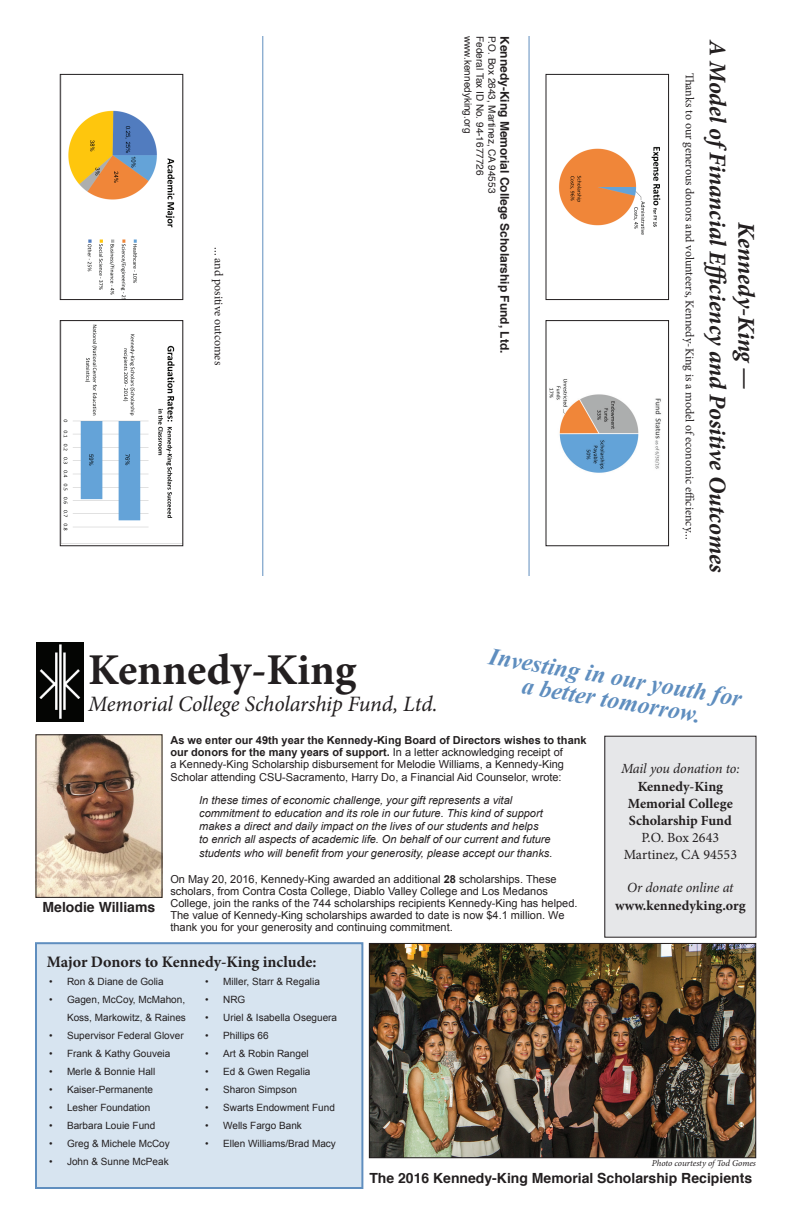
<style>
.page{position:relative;width:792px;height:1224px;background:#fff}
.page>*{position:absolute;margin:0;border:0;box-sizing:border-box;transform-origin:0 0}
.t1{font:700 44px "Minion Pro";color:#231f20}
.t2{font:italic 700 24px/28.8px "Minion Pro";letter-spacing:-.005em;color:#231f20;text-align:center}
.t3{font:italic 700 24px/23px "Times New Roman";color:#5f8ebf;text-align:center}
.t4{font:italic 22px "Minion Pro";letter-spacing:-.01em;color:#231f20}
.t5{font:700 16px "Minion Pro";color:#231f20}
.t6{font:700 14px "Helvetica";color:#231f20}
.t7{font:700 14px/16.8px "Minion Pro";color:#231f20;text-align:center}
.t8{font:italic 14px "Minion Pro";letter-spacing:-.01em;color:#231f20}
.t9{font:14px/16.8px "Minion Pro";color:#231f20;text-align:center}
.t10{font:12px "Minion Pro";letter-spacing:-.005em;color:#231f20}
.t11{font:700 12px "Helvetica";color:#231f20}
.t12{font:11px/12.1px "Arial";color:#231f20}
.t13{font:italic 11px/13.2px "Arial";color:#231f20}
.t14{font:10px/18px "Arial";color:#231f20;text-align:right}
.t15{font:10px "Helvetica";color:#231f20}
.t16{font:italic 9px "Minion Pro";letter-spacing:-.01em;color:#231f20}
.s1{font-weight:700}
</style>
<div class="page">
<img style="left:371px;top:945px;width:383px;height:211px">
<div style="left:369px;top:943px;width:387px;height:215px;border:1px solid #231f20"></div>
<img style="left:38px;top:737px;width:122px;height:159px">
<div style="left:36px;top:735px;width:126px;height:163px;border:1px solid #231f20"></div>
<div style="left:36px;top:943px;width:326px;height:245px;background:#d7e4f0"></div>
<div style="left:35px;top:942px;width:328px;height:247px;border:2px solid #5f8ebf"></div>
<div style="left:605px;top:736px;width:151px;height:201px;background:#e6e7e9"></div>
<div style="left:604px;top:736px;width:152px;height:202px;border:1px solid #231f20"></div>
<hr style="left:263px;top:36px;width:1px;height:540px;background:#5f8ebf">
<hr style="left:529px;top:36px;width:1px;height:540px;background:#5f8ebf">
<img style="left:558px;top:147px;width:103px;height:88px">
<div style="left:546px;top:74px;width:123px;height:226px;border:1px solid #231f20"></div>
<img style="left:549px;top:379px;width:113px;height:94px">
<div style="left:546px;top:320px;width:123px;height:226px;border:1px solid #231f20"></div>
<img style="left:68px;top:110px;width:107px;height:188px">
<div style="left:60px;top:74px;width:123px;height:226px;border:1px solid #231f20"></div>
<img style="left:63px;top:324px;width:112px;height:207px">
<div style="left:60px;top:320px;width:123px;height:226px;border:1px solid #231f20"></div>
<img style="left:36px;top:643px;width:47px;height:79px">
<p class="t10" style="left:227px;top:247px;width:119px;rotate:90deg">... and positive outcomes</p>
<p class="t15" style="left:476px;top:36px;width:99px;rotate:90deg">www.kennedyking.org</p>
<p class="t15" style="left:488px;top:36px;width:141px;rotate:90deg">Federal Tax ID No. 94-1677726</p>
<p class="t15" style="left:500px;top:36px;width:159px;rotate:90deg">P.O. Box 2643, Martinez, CA 94553</p>
<p class="t11" style="left:514px;top:36px;width:319px;rotate:90deg">Kennedy-King Memorial College Scholarship Fund, Ltd.</p>
<p class="t10" style="left:698px;top:73px;width:468px;rotate:90deg">Thanks to our generous donors and volunteers, Kennedy-King is a model of economic efficiency...</p>
<h2 class="t2" style="left:761px;top:40px;width:534px;rotate:90deg">Kennedy-King —<br>A Model ofFinancial Efficiency and Positive Outcomes</h2>
<h1 class="t1" style="left:88px;top:639px;width:270px">Kennedy-King</h1>
<h3 class="t4" style="left:88px;top:689px;width:351px">Memorial College Scholarship Fund, Ltd.</h3>
<h2 class="t3" style="left:491px;top:645px;width:258px;rotate:9deg">Investing in our youth for a better tomorrow.</h2>
<p class="t6" style="left:43px;top:895px;width:114px">Melodie Williams</p>
<p class="t12" style="left:170px;top:734px;width:418px"><span class="s1">As we enter our 49th year the Kennedy-King Board of Directors wishes to thank our donors for the many years of support.</span> In a letter acknowledging receipt of<br>a Kennedy-King Scholarship disbursement for Melodie Williams, a Kennedy-King Scholar attending CSU-Sacramento, Harry Do, a Financial Aid Counselor, wrote:</p>
<p class="t13" style="left:199px;top:793px;width:355px">In these times of economic challenge, your gift represents a vital commitment to education and its role in our future. This kind of support makes a direct and daily impact on the lives of our students and helps<br>to enrich all aspects of academic life. On behalf of our current and future students who will benefit from your generosity, please accept our thanks.</p>
<p class="t12" style="left:170px;top:873px;width:409px">On May 20, 2016, Kennedy-King awarded an additional <span class="s1">28</span> scholarships. These scholars, from Contra Costa College, Diablo Valley College and Los Medanos College, join the ranks of the 744 scholarships recipients Kennedy-King has helped.<br>The value of Kennedy-King scholarships awarded to date is now $4.1 million. We thank you for your generosity and continuing commitment.</p>
<h3 class="t5" style="left:47px;top:950px;width:271px">Major Donors to Kennedy-King include:</h3>
<p class="t14" style="left:49px;top:973px;width:116px">• Ron &amp; Diane de Golia</p>
<p class="t14" style="left:49px;top:991px;width:138px">• Gagen, McCoy, McMahon,<br>Koss, Markowitz, &amp; Raines</p>
<p class="t14" style="left:49px;top:1027px;width:136px">• Supervisor Federal Glover</p>
<p class="t14" style="left:49px;top:1045px;width:123px">• Frank &amp; Kathy Gouveia</p>
<p class="t14" style="left:49px;top:1063px;width:108px">• Merle &amp; Bonnie Hall</p>
<p class="t14" style="left:49px;top:1081px;width:106px">• Kaiser-Permanente</p>
<p class="t14" style="left:49px;top:1099px;width:103px">• Lesher Foundation</p>
<p class="t14" style="left:49px;top:1117px;width:108px">• Barbara Louie Fund</p>
<p class="t14" style="left:49px;top:1135px;width:122px">• Greg &amp; Michele McCoy</p>
<p class="t14" style="left:49px;top:1153px;width:121px">• John &amp; Sunne McPeak</p>
<p class="t14" style="left:205px;top:973px;width:116px">• Miller, Starr &amp; Regalia</p>
<p class="t14" style="left:205px;top:991px;width:42px">• NRG</p>
<p class="t14" style="left:205px;top:1009px;width:133px">• Uriel &amp; Isabella Oseguera</p>
<p class="t14" style="left:205px;top:1027px;width:65px">• Phillips 66</p>
<p class="t14" style="left:205px;top:1045px;width:105px">• Art &amp; Robin Rangel</p>
<p class="t14" style="left:205px;top:1063px;width:107px">• Ed &amp; Gwen Regalia</p>
<p class="t14" style="left:205px;top:1081px;width:93px">• Sharon Simpson</p>
<p class="t14" style="left:205px;top:1099px;width:131px">• Swarts Endowment Fund</p>
<p class="t14" style="left:205px;top:1117px;width:98px">• Wells Fargo Bank</p>
<p class="t14" style="left:205px;top:1135px;width:132px">• Ellen Williams/Brad Macy</p>
<p class="t8" style="left:621px;top:759px;width:120px">Mail you donation to:</p>
<p class="t7" style="left:628px;top:778px;width:106px">Kennedy-King<br>Memorial College<br>Scholarship Fund</p>
<p class="t9" style="left:624px;top:829px;width:115px">P.O. Box 2643<br>Martinez, CA 94553</p>
<p class="t8" style="left:627px;top:878px;width:108px">Or donate online at</p>
<p class="t7" style="left:615px;top:897px;width:132px">www.kennedyking.org</p>
<p class="t16" style="left:652px;top:1157px;width:106px">Photo courtesty of Tod Gomes</p>
<p class="t6" style="left:369px;top:1166px;width:384px">The 2016 Kennedy-King Memorial Scholarship Recipients</p>
</div>
